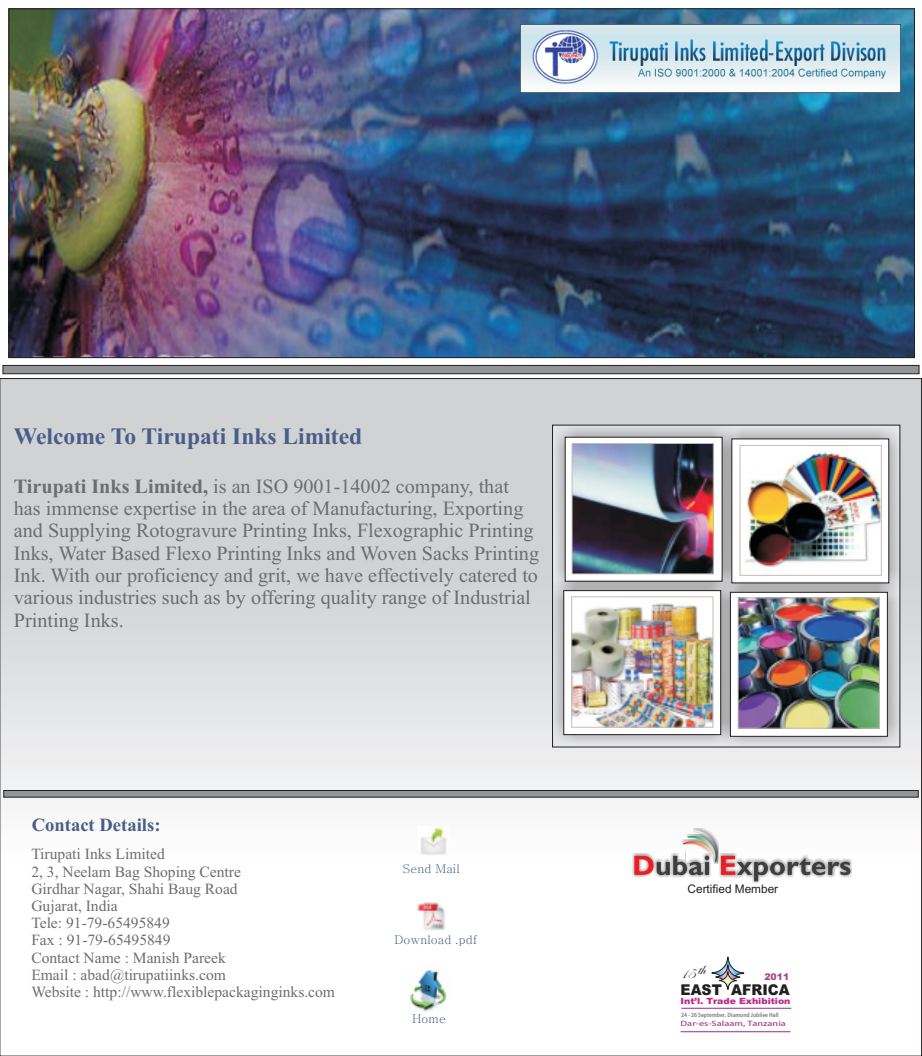
<style>
.page{position:relative;width:922px;height:1056px;background:#fff}
.page>*{position:absolute;margin:0;border:0;box-sizing:border-box;transform-origin:0 0}
.t1{font:700 23.6px "Times New Roman";color:#485e88}
.t2{font:20px/22.4px "Times New Roman";color:#6c6d70}
.t3{font:700 18.8px "Times New Roman";color:#485e88}
.t4{font:16.4px "Edwardian Script ITC";color:#231f20}
.t5{font:15.6px/17.2px "Times New Roman";color:#6c6d70}
.t6{font:900 14.8px "Arial";color:#231f20;scale:.94 1}
.t7{font:12px "Adobe Myungjo Std";color:#485e88}
.t8{font:12px "Arial";color:#231f20}
.t9{font:900 9.2px "Arial";color:#a54586}
.t10{font:900 8.4px "Arial";color:#c0268d;scale:1.09 1}
.t11{font:6.8px "Koz Go Pro";color:#a54586;scale:1.39 1}
.t12{font:700 5.6px "Koz Go Pro";color:#808285;scale:.96 1}
.s1{font-weight:700}
</style>
<div class="page">
<div style="left:0;top:379px;width:921px;height:677px;background:linear-gradient(to bottom,#c7c8ca,#fff)"></div>
<svg style="left:3px;top:790px;width:916px;height:8px;background:#79797c"></svg>
<img style="left:418px;top:826px;width:31px;height:31px">
<img style="left:406px;top:969px;width:44px;height:42px">
<div style="left:693px;top:829px;width:26px;height:35px;background:#231f20;opacity:.49"></div>
<div style="left:632px;top:854px;width:220px;height:29px;background:#231f20;opacity:.49"></div>
<svg style="left:634px;top:830px;width:216px;height:51px"></svg>
<svg style="left:2px;top:365px;width:918px;height:10px;background:#868689"></svg>
<img style="left:413px;top:897px;width:38px;height:37px">
<svg style="left:552px;top:426px;width:349px;height:320px"></svg>
<img style="left:741px;top:447px;width:138px;height:127px">
<div style="left:739px;top:445px;width:142px;height:131px;border:1px solid #c7bbb4"></div>
<img style="left:573px;top:598px;width:138px;height:128px">
<div style="left:571px;top:596px;width:142px;height:132px;border:1px solid #c7bbb4"></div>
<img style="left:739px;top:599px;width:138px;height:128px">
<div style="left:737px;top:597px;width:142px;height:132px;border:1px solid #c7bbb4"></div>
<img style="left:573px;top:445px;width:138px;height:127px">
<div style="left:571px;top:443px;width:142px;height:131px;border:1px solid #c7bbb4"></div>
<hr style="left:681px;top:1008px;width:110px;height:1px;background:#962a8f">
<hr style="left:680px;top:1031px;width:110px;height:1px;background:#962a8f">
<svg style="left:711px;top:956px;width:33px;height:34px"></svg>
<img style="left:11px;top:10px;width:902px;height:346px">
<img style="left:521px;top:25px;width:379px;height:68px">
<p class="t1" style="left:14px;top:428px;width:350px">Welcome To Tirupati Inks Limited</p>
<p class="t2" style="left:14px;top:477px;width:527px"><span class="s1">Tirupati Inks Limited,</span> is an ISO 9001-14002 company, that has immense expertise in the area of Manufacturing, Exporting and Supplying Rotogravure Printing Inks, Flexographic Printing Inks, Water Based Flexo Printing Inks and Woven Sacks Printing Ink. With our proficiency and grit, we have effectively catered to various industries such as by offering quality range of Industrial Printing Inks.</p>
<p class="t3" style="left:32px;top:818px;width:130px">Contact Details:</p>
<p class="t5" style="left:31px;top:847px;width:305px">Tirupati Inks Limited<br>2, 3, Neelam Bag Shoping Centre<br>Girdhar Nagar, Shahi Baug Road<br>Gujarat, India<br>Tele: 91-79-65495849<br>Fax : 91-79-65495849<br>Contact Name : Manish Pareek<br>Email : abad@tirupatiinks.com<br>Website : http://www.flexiblepackaginginks.com</p>
<p class="t7" style="left:402px;top:863px;width:59px">Send Mail</p>
<p class="t7" style="left:394px;top:934px;width:84px">Download .pdf</p>
<p class="t8" style="left:687px;top:885px;width:92px">Certified Member</p>
<p class="t4" style="left:679px;top:962px;width:28px">15 th</p>
<p class="t9" style="left:764px;top:973px;width:26px">2011</p>
<p class="t6" style="left:680px;top:984px;width:117px">EAST AFRICA</p>
<p class="t10" style="left:680px;top:998px;width:102px">Int’l. Trade Exhibition</p>
<p class="t7" style="left:412px;top:1013px;width:35px">Home</p>
<p class="t12" style="left:681px;top:1013px;width:103px">24 - 26 September, Diamond Jubilee Hall</p>
<p class="t11" style="left:680px;top:1020px;width:77px">Dar-es-Salaam, Tanzania</p>
</div>
